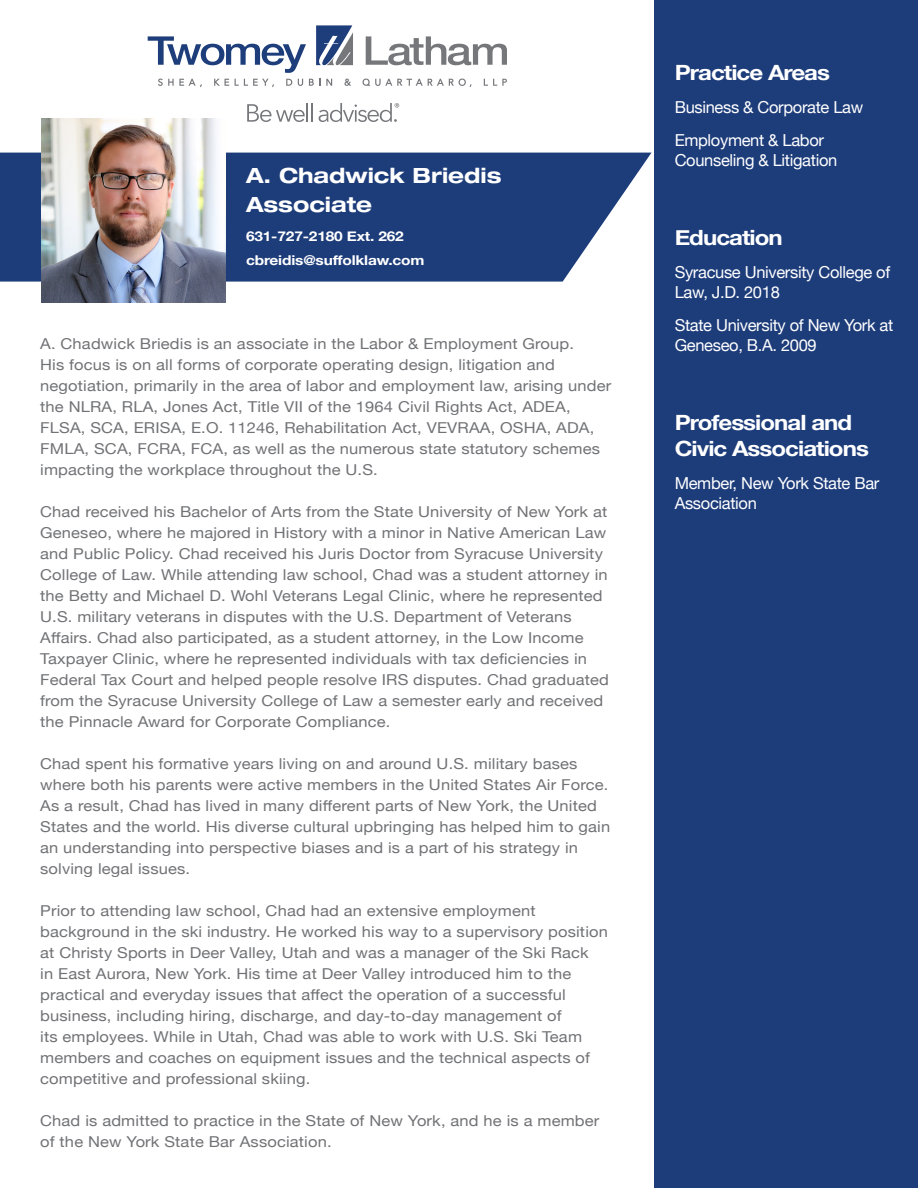
<style>
.page{position:relative;width:918px;height:1188px;background:#fff}
.page>*{position:absolute;margin:0;border:0;box-sizing:border-box;transform-origin:0 0}
.t1{font:700 21px/25.5px "Helvetica Neue";letter-spacing:-.04em;color:#fff;scale:1.15 1}
.t2{font:700 expanded 21px "Helvetica Neue LT Std";color:#fff}
.t3{font:16.5px/19.8px "Helvetica Neue";letter-spacing:-.02em;color:#fff}
.t4{font:15px/21px "Helvetica Neue";letter-spacing:.01em;color:#717275;scale:1.1 1}
.t5{font:700 13.5px "Helvetica Neue";letter-spacing:-.01em;color:#fff;scale:1.15 1}
</style>
<div class="page">
<div style="left:654px;top:0;width:264px;height:1188px;background:#1d3c7a"></div>
<svg style="left:158px;top:79px;width:44px;height:8px"></svg>
<svg style="left:214px;top:79px;width:15px;height:7px"></svg>
<svg style="left:235px;top:79px;width:39px;height:8px"></svg>
<svg style="left:286px;top:79px;width:6px;height:7px"></svg>
<svg style="left:298px;top:79px;width:5px;height:7px"></svg>
<svg style="left:309px;top:79px;width:23px;height:7px"></svg>
<svg style="left:344px;top:79px;width:7px;height:7px"></svg>
<svg style="left:363px;top:78px;width:109px;height:9px"></svg>
<svg style="left:484px;top:79px;width:23px;height:7px"></svg>
<svg style="left:148px;top:36px;width:158px;height:37px"></svg>
<svg style="left:366px;top:36px;width:141px;height:29px"></svg>
<svg style="left:316px;top:25px;width:37px;height:40px"></svg>
<svg style="left:247px;top:103px;width:66px;height:19px"></svg>
<svg style="left:319px;top:103px;width:80px;height:19px"></svg>
<svg style="left:0;top:153px;width:651px;height:129px;fill:#1d3c7a"></svg>
<img style="left:41px;top:118px;width:185px;height:184px">
<p class="t2" style="left:246px;top:163px;width:257px">A. Chadwick Briedis</p>
<p class="t2" style="left:246px;top:191px;width:127px">Associate</p>
<p class="t5" style="left:246px;top:225px;width:139px">631-727-2180 Ext. 262</p>
<p class="t5" style="left:246px;top:249px;width:157px">cbreidis@suffolklaw.com</p>
<p class="t4" style="left:40px;top:334px;width:521px">A. Chadwick Briedis is an associate in the Labor &amp; Employment Group.<br>His focus is on all forms of corporate operating design, litigation and negotiation, primarily in the area of labor and employment law, arising under the NLRA, RLA, Jones Act, Title VII of the 1964 Civil Rights Act, ADEA, FLSA, SCA, ERISA, E.O. 11246, Rehabilitation Act, VEVRAA, OSHA, ADA, FMLA, SCA, FCRA, FCA, as well as the numerous state statutory schemes impacting the workplace throughout the U.S.</p>
<p class="t4" style="left:40px;top:502px;width:519px">Chad received his Bachelor of Arts from the State University of New York at Geneseo, where he majored in History with a minor in Native American Law and Public Policy. Chad received his Juris Doctor from Syracuse University College of Law. While attending law school, Chad was a student attorney in the Betty and Michael D. Wohl Veterans Legal Clinic, where he represented U.S. military veterans in disputes with the U.S. Department of Veterans Affairs. Chad also participated, as a student attorney, in the Low Income Taxpayer Clinic, where he represented individuals with tax deficiencies in Federal Tax Court and helped people resolve IRS disputes. Chad graduated from the Syracuse University College of Law a semester early and received the Pinnacle Award for Corporate Compliance.</p>
<p class="t4" style="left:40px;top:754px;width:520px">Chad spent his formative years living on and around U.S. military bases where both his parents were active members in the United States Air Force.<br>As a result, Chad has lived in many different parts of New York, the United States and the world. His diverse cultural upbringing has helped him to gain an understanding into perspective biases and is a part of his strategy in solving legal issues.</p>
<p class="t4" style="left:40px;top:901px;width:518px">Prior to attending law school, Chad had an extensive employment background in the ski industry. He worked his way to a supervisory position at Christy Sports in Deer Valley, Utah and was a manager of the Ski Rack<br>in East Aurora, New York. His time at Deer Valley introduced him to the practical and everyday issues that affect the operation of a successful business, including hiring, discharge, and day-to-day management of<br>its employees. While in Utah, Chad was able to work with U.S. Ski Team members and coaches on equipment issues and the technical aspects of competitive and professional skiing.</p>
<p class="t4" style="left:40px;top:1111px;width:510px">Chad is admitted to practice in the State of New York, and he is a member of the New York State Bar Association.</p>
<p class="t1" style="left:675px;top:60px;width:137px">Practice Areas</p>
<p class="t3" style="left:675px;top:98px;width:190px">Business &amp; Corporate Law</p>
<p class="t3" style="left:675px;top:131px;width:164px">Employment &amp; Labor<br>Counseling &amp; Litigation</p>
<p class="t1" style="left:675px;top:225px;width:95px">Education</p>
<p class="t3" style="left:675px;top:264px;width:217px">Syracuse University College of<br>Law, J.D. 2018</p>
<p class="t3" style="left:675px;top:317px;width:220px">State University of New York at<br>Geneseo, B.A. 2009</p>
<p class="t1" style="left:675px;top:411px;width:170px">Professional and<br>Civic Associations</p>
<p class="t3" style="left:675px;top:474px;width:206px">Member, New York State Bar<br>Association</p>
</div>
